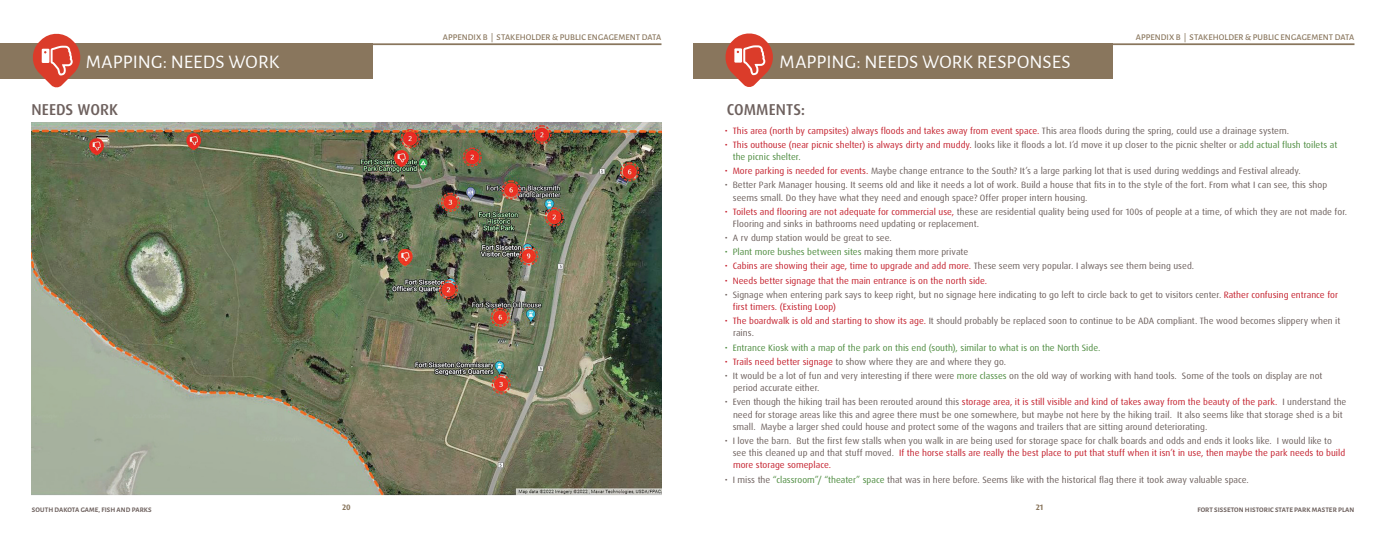
<style>
.page{position:relative;width:1386px;height:536px;background:#fff}
.page>*{position:absolute;margin:0;border:0;box-sizing:border-box;transform-origin:0 0}
.t1{font:19.25px "Alegreya Sans";letter-spacing:.005em;color:#fff}
.t2{font:500 15.75px "Dax Pro";color:#6d605d}
.t3{font:9.19px/12.2px "Dax Pro";letter-spacing:.005em;color:#6d605d}
.t4{font:9.19px "Dax Pro";letter-spacing:.005em;color:#c4202d}
.t5{font:9.19px "Dax Pro";letter-spacing:.005em;color:#4e8c40}
.t6{font:500 8.75px "Alegreya Sans";letter-spacing:.01em;color:#89765d}
.t7{font:700 7.88px "Dax Pro";color:#89765d}
.t8{font:700 7px "Alegreya Sans";letter-spacing:.02em;color:#6d605d}
.s1{color:#6d605d}
.s2{color:#c4202d}
.s3{color:#4e8c40}
</style>
<div class="page">
<hr style="left:0;top:43px;width:662px;height:2px;background:#89765d">
<hr style="left:724px;top:43px;width:630px;height:2px;background:#89765d">
<div style="left:0;top:43px;width:372px;height:36px;background:#89765d"></div>
<div style="left:693px;top:43px;width:420px;height:36px;background:#89765d"></div>
<img style="left:32px;top:122px;width:630px;height:373px">
<svg style="left:725px;top:33px;width:48px;height:54px"></svg>
<svg style="left:33px;top:33px;width:48px;height:55px"></svg>
<p class="t6" style="left:443px;top:30px;width:220px">APPENDIX B | STAKEHOLDER &amp; PUBLIC ENGAGEMENT DATA</p>
<p class="t6" style="left:1136px;top:30px;width:220px">APPENDIX B | STAKEHOLDER &amp; PUBLIC ENGAGEMENT DATA</p>
<h1 class="t1" style="left:86px;top:48px;width:195px">MAPPING: NEEDS WORK</h1>
<h1 class="t1" style="left:780px;top:48px;width:293px">MAPPING: NEEDS WORK RESPONSES</h1>
<h2 class="t2" style="left:727px;top:99px;width:80px">COMMENTS:</h2>
<p class="t4" style="left:725px;top:124px;width:566px">• This area (north by campsites) always floods and takes away from event space. <span class="s1">This area floods during the spring, could use a drainage system.</span></p>
<p class="t3" style="left:733px;top:138px;width:606px;text-indent:-8px"><span class="s2">• This outhouse (near picnic shelter) is always dirty and muddy.</span> looks like it floods a lot. I’d move it up closer to the picnic shelter or <span class="s3">add actual flush toilets at the picnic shelter.</span></p>
<p class="t3" style="left:725px;top:165px;width:578px"><span class="s2">• More parking is needed for events.</span> Maybe change entrance to the South? It’s a large parking lot that is used during weddings and Festival already.</p>
<p class="t3" style="left:733px;top:179px;width:596px;text-indent:-8px">• Better Park Manager housing. It seems old and like it needs a lot of work. Build a house that fits in to the style of the fort. From what I can see, this shop seems small. Do they have what they need and enough space? Offer proper intern housing.</p>
<p class="t3" style="left:733px;top:205px;width:616px;text-indent:-8px"><span class="s2">• Toilets and flooring are not adequate for commercial use,</span> these are residential quality being used for 100s of people at a time, of which they are not made for.<br>Flooring and sinks in bathrooms need updating or replacement.</p>
<p class="t3" style="left:725px;top:232px;width:169px">• A rv dump station would be great to see.</p>
<p class="t5" style="left:725px;top:246px;width:245px">• Plant more bushes between sites <span class="s1">making them more private</span></p>
<p class="t4" style="left:725px;top:260px;width:471px">• Cabins are showing their age, time to upgrade and add more. <span class="s1">These seem very popular. I always see them being used.</span></p>
<p class="t4" style="left:725px;top:274px;width:264px">• Needs better signage that the main entrance is on the north side.</p>
<p class="t3" style="left:733px;top:288px;width:607px;text-indent:-8px">• Signage when entering park says to keep right, but no signage here indicating to go left to circle back to get to visitors center. <span class="s2">Rather confusing entrance for first timers. (Existing Loop)</span></p>
<p class="t3" style="left:733px;top:315px;width:609px;text-indent:-8px"><span class="s2">• The boardwalk is old and starting to show its age.</span> It should probably be replaced soon to continue to be ADA compliant. The wood becomes slippery when it rains.</p>
<p class="t5" style="left:725px;top:341px;width:377px">• Entrance Kiosk with a map of the park on this end (south), similar to what is on the North Side.</p>
<p class="t3" style="left:725px;top:355px;width:283px"><span class="s2">• Trails need better signage</span> to show where they are and where they go.</p>
<p class="t3" style="left:733px;top:369px;width:591px;text-indent:-8px">• It would be a lot of fun and very interesting if there were <span class="s3">more classes</span> on the old way of working with hand tools. Some of the tools on display are not period accurate either.</p>
<p class="t3" style="left:733px;top:396px;width:615px;text-indent:-8px">• Even though the hiking trail has been rerouted around this <span class="s2">storage area, it is still visible and kind of takes away from the beauty of the park.</span> I understand the need for storage areas like this and agree there must be one somewhere, but maybe not here by the hiking trail. It also seems like that storage shed is a bit small. Maybe a larger shed could house and protect some of the wagons and trailers that are sitting around deteriorating.</p>
<p class="t3" style="left:733px;top:434px;width:614px;text-indent:-8px">• I love the barn. But the first few stalls when you walk in are being used for storage space for chalk boards and odds and ends it looks like. I would like to see this cleaned up and that stuff moved. <span class="s2">If the horse stalls are really the best place to put that stuff when it isn’t in use, then maybe the park needs to build more storage someplace.</span></p>
<p class="t3" style="left:725px;top:473px;width:526px">• I miss the <span class="s3">“classroom”/ “theater” space</span> that was in here before. Seems like with the historical flag there it took away valuable space.</p>
<h2 class="t2" style="left:32px;top:99px;width:88px">NEEDS WORK</h2>
<p class="t8" style="left:32px;top:504px;width:121px">SOUTH DAKOTA GAME, FISH AND PARKS</p>
<p class="t7" style="left:342px;top:502px;width:10px">20</p>
<p class="t7" style="left:1036px;top:502px;width:9px">21</p>
<p class="t8" style="left:1197px;top:504px;width:159px">FORT SISSETON HISTORIC STATE PARK MASTER PLAN</p>
</div>
